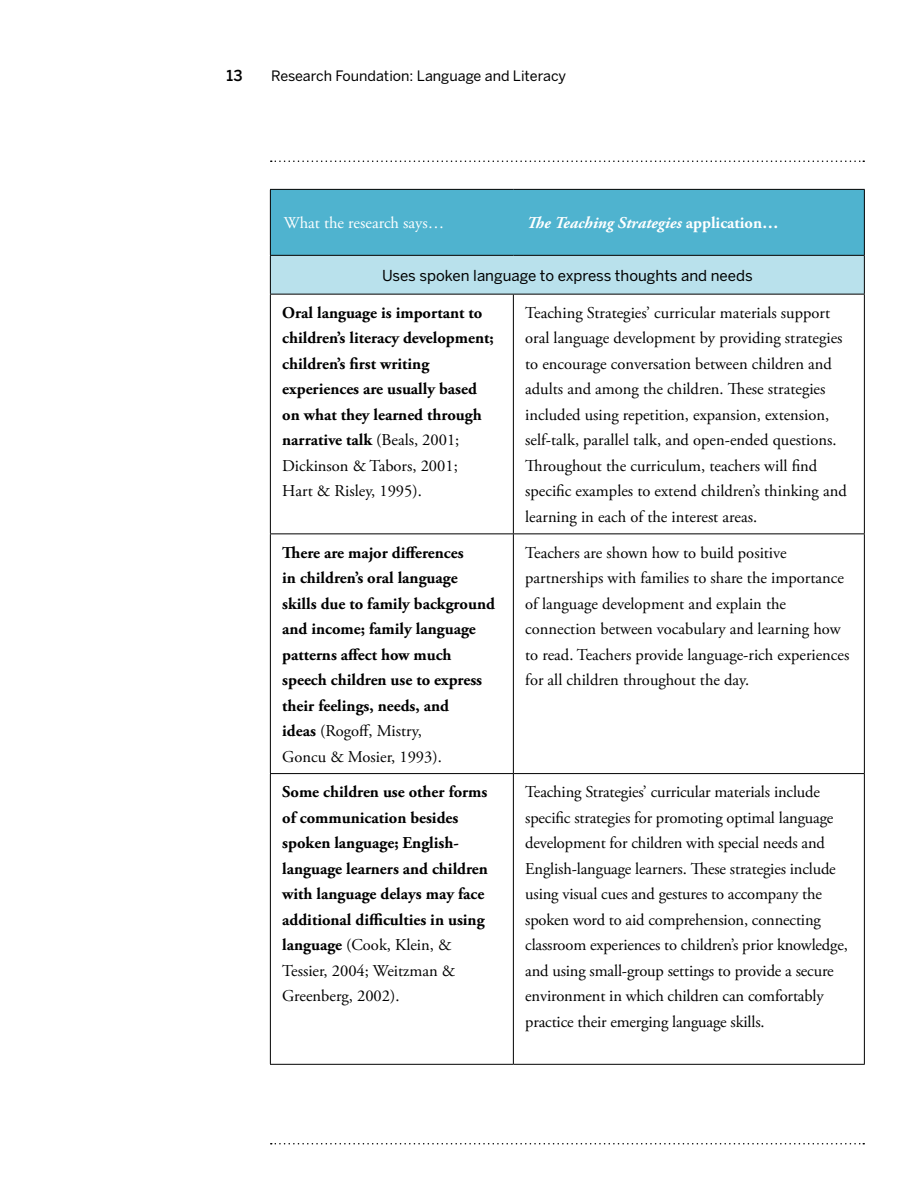
<style>
.page{position:relative;width:918px;height:1188px;background:#fff}
.page>*{position:absolute;margin:0;border:0;box-sizing:border-box;transform-origin:0 0}
.t1{font:16.5px/25.5px "Adobe Garamond Pro";color:#000}
.t2{font:700 16.5px/25.5px "Adobe Garamond Pro";color:#000}
.t3{font:italic 700 16.5px "Adobe Garamond Pro";color:#fff}
.t4{font:16.5px "Adobe Garamond Pro";color:#fff}
.t5{font:15px "Benton Sans";color:#000}
.t6{font:500 15px "Benton Sans";color:#000}
.t7{font:14.25px "Benton Sans";color:#000}
.s1{font-style:normal}
.s2{font-weight:400}
</style>
<div class="page">
<svg style="left:271px;top:160px;width:593px;height:2px"></svg>
<svg style="left:271px;top:1143px;width:593px;height:1px"></svg>
<div style="left:271px;top:190px;width:593px;height:65px;background:#4fb3cf"></div>
<div style="left:270px;top:255px;width:594px;height:39px;background:#b9e1ec"></div>
<hr style="left:270px;top:295px;width:1px;height:238px;background:#000">
<hr style="left:513px;top:295px;width:1px;height:238px;background:#000">
<hr style="left:864px;top:295px;width:1px;height:238px;background:#000">
<hr style="left:270px;top:533px;width:243px;height:1px;background:#000">
<hr style="left:270px;top:534px;width:1px;height:239px;background:#000">
<hr style="left:513px;top:533px;width:352px;height:1px;background:#000">
<hr style="left:513px;top:534px;width:1px;height:239px;background:#000">
<hr style="left:864px;top:534px;width:1px;height:239px;background:#000">
<hr style="left:270px;top:773px;width:243px;height:1px;background:#000">
<hr style="left:270px;top:774px;width:1px;height:290px;background:#000">
<hr style="left:513px;top:773px;width:352px;height:1px;background:#000">
<hr style="left:513px;top:774px;width:1px;height:290px;background:#000">
<hr style="left:864px;top:774px;width:1px;height:290px;background:#000">
<hr style="left:270px;top:189px;width:243px;height:1px;background:#000">
<hr style="left:270px;top:190px;width:1px;height:65px;background:#000">
<hr style="left:270px;top:255px;width:243px;height:1px;background:#000">
<hr style="left:270px;top:256px;width:1px;height:38px;background:#000">
<hr style="left:864px;top:256px;width:1px;height:38px;background:#000">
<hr style="left:270px;top:294px;width:243px;height:1px;background:#000">
<hr style="left:513px;top:294px;width:352px;height:1px;background:#000">
<hr style="left:270px;top:1064px;width:243px;height:1px;background:#000">
<hr style="left:513px;top:1064px;width:352px;height:1px;background:#000">
<hr style="left:513px;top:189px;width:352px;height:1px;background:#000">
<hr style="left:864px;top:190px;width:1px;height:65px;background:#000">
<hr style="left:513px;top:255px;width:352px;height:1px;background:#000">
<p class="t6" style="left:226px;top:67px;width:18px">13</p>
<p class="t7" style="left:271px;top:67px;width:297px">Research Foundation: Language and Literacy</p>
<p class="t4" style="left:284px;top:213px;width:162px">What the research says…</p>
<p class="t3" style="left:527px;top:214px;width:253px">The Teaching Strategies <span class="s1">application…</span></p>
<p class="t5" style="left:382px;top:266px;width:372px">Uses spoken language to express thoughts and needs</p>
<p class="t2" style="left:282px;top:300px;width:213px">Oral language is important to children’s literacy development; children’s first writing experiences are usually based on what they learned through narrative talk <span class="s2">(Beals, 2001;<br>Dickinson &amp; Tabors, 2001;<br>Hart &amp; Risley, 1995).</span></p>
<p class="t1" style="left:525px;top:301px;width:323px">Teaching Strategies’ curricular materials support oral language development by providing strategies to encourage conversation between children and adults and among the children. These strategies included using repetition, expansion, extension, self-talk, parallel talk, and open-ended questions.<br>Throughout the curriculum, teachers will find specific examples to extend children’s thinking and learning in each of the interest areas.</p>
<p class="t2" style="left:282px;top:540px;width:214px">There are major differences<br>in children’s oral language skills due to family background and income; family language patterns affect how much speech children use to express their feelings, needs, and<br>ideas <span class="s2">(Rogoff, Mistry,<br>Goncu &amp; Mosier, 1993).</span></p>
<p class="t1" style="left:525px;top:540px;width:326px">Teachers are shown how to build positive partnerships with families to share the importance of language development and explain the connection between vocabulary and learning how to read. Teachers provide language-rich experiences for all children throughout the day.</p>
<p class="t2" style="left:282px;top:780px;width:207px">Some children use other forms of communication besides spoken language; English&shy;language learners and children with language delays may face additional difficulties in using language <span class="s2">(Cook, Klein, &amp;<br>Tessier, 2004; Weitzman &amp;<br>Greenberg, 2002).</span></p>
<p class="t1" style="left:525px;top:780px;width:324px">Teaching Strategies’ curricular materials include specific strategies for promoting optimal language development for children with special needs and English-language learners. These strategies include using visual cues and gestures to accompany the spoken word to aid comprehension, connecting classroom experiences to children’s prior knowledge, and using small-group settings to provide a secure environment in which children can comfortably practice their emerging language skills.</p>
</div>
